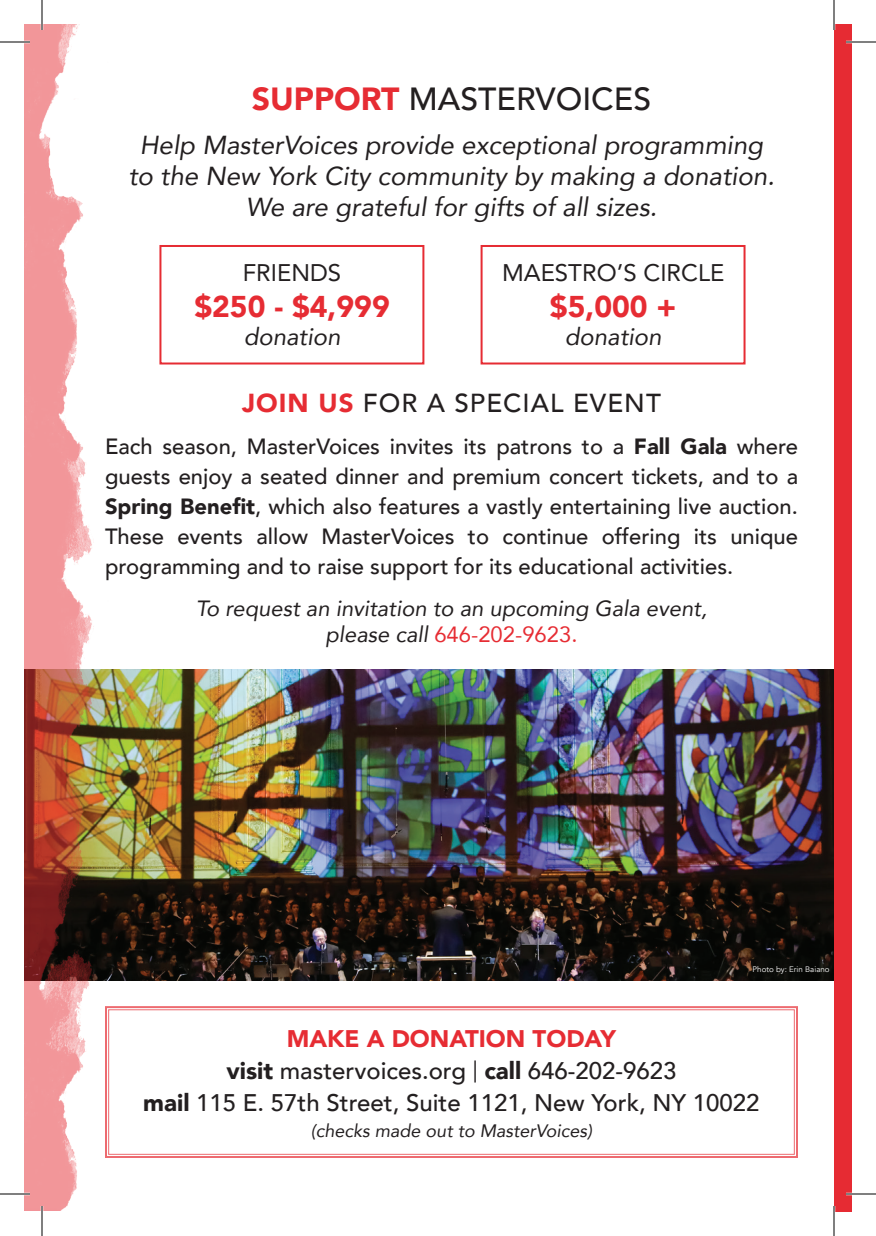
<style>
.page{position:relative;width:876px;height:1236px;background:#fff}
.page>*{position:absolute;margin:0;border:0;box-sizing:border-box;transform-origin:0 0}
.Normal__Web{font:500 32px "Avenir";color:#231f20}
.t1{font:900 30px "Avenir";color:#e62c33}
.t2{font:italic 26px "Avenir";color:#231f20}
.t3{font:500 26px "Avenir";letter-spacing:.04em;color:#231f20}
.t4{font:500 24px "Avenir";color:#231f20}
.t5{font:24px "Avenir";color:#231f20}
.t6{font:900 24px "Avenir";color:#e62c33}
.t7{font:italic 24px "Avenir";color:#231f20}
.t8{font:500 22px/30px "Avenir";color:#231f20;text-align:justify}
.t9{font:italic 22px "Avenir";color:#231f20}
.t10{font:22px "Avenir";color:#e62c33}
.t11{font:italic 18px "Avenir";color:#231f20}
.t12{font:8px "Avenir";color:#fff}
.s1{font-weight:900;color:#e62c33}
.s2{font-weight:900}
.s3{font-style:italic;color:#231f20}
.s4{font-weight:400;font-size:22px}
</style>
<div class="page">
<img style="left:188px;top:670px;width:646px;height:310px">
<div style="left:834px;top:24px;width:18px;height:1188px;background:#e62b33"></div>
<img style="left:24px;top:24px;width:164px;height:1187px">
<svg style="left:104px;top:1005px;width:694px;height:154px"></svg>
<div style="left:159px;top:245px;width:265px;height:120px;background:#fff;border:2px solid #e62c33"></div>
<div style="left:481px;top:245px;width:265px;height:120px;background:#fff;border:2px solid #e62c33"></div>
<hr style="left:0;top:41px;width:30px;height:2px;background:#fff">
<hr style="left:846px;top:41px;width:30px;height:2px;background:#fff">
<hr style="left:0;top:1193px;width:30px;height:2px;background:#fff">
<hr style="left:846px;top:1193px;width:30px;height:2px;background:#fff">
<hr style="left:41px;top:0;width:2px;height:30px;background:#fff">
<hr style="left:41px;top:1206px;width:2px;height:30px;background:#fff">
<hr style="left:0;top:42px;width:30px;height:1px;background:#000">
<hr style="left:846px;top:42px;width:30px;height:1px;background:#000">
<hr style="left:0;top:1194px;width:30px;height:1px;background:#000">
<hr style="left:846px;top:1194px;width:30px;height:1px;background:#000">
<hr style="left:42px;top:0;width:1px;height:30px;background:#000">
<hr style="left:42px;top:1206px;width:1px;height:30px;background:#000">
<hr style="left:834px;top:0;width:1px;height:30px;background:#000">
<hr style="left:834px;top:1206px;width:1px;height:30px;background:#000">
<p class="Normal__Web" style="left:252px;top:71px;width:401px"><span class="s1">SUPPORT</span> MASTERVOICES</p>
<p class="t2" style="left:140px;top:129px;width:625px">Help MasterVoices provide exceptional programming</p>
<p class="t2" style="left:128px;top:160px;width:648px">to the New York City community by making a donation.</p>
<p class="t2" style="left:246px;top:191px;width:413px">We are grateful for gifts of all sizes.</p>
<p class="t5" style="left:243px;top:253px;width:100px">FRIENDS</p>
<p class="t1" style="left:194px;top:281px;width:197px">$250 - $4,999</p>
<p class="t7" style="left:244px;top:322px;width:98px">donation</p>
<p class="t5" style="left:502px;top:253px;width:224px">MAESTRO’S CIRCLE</p>
<p class="t1" style="left:550px;top:281px;width:128px">$5,000 +</p>
<p class="t7" style="left:565px;top:322px;width:98px">donation</p>
<p class="t3" style="left:242px;top:380px;width:420px"><span class="s1">JOIN US</span> FOR A SPECIAL EVENT</p>
<p class="t8" style="left:105px;top:430px;width:695px">Each season, MasterVoices invites its patrons to a <span class="s2">Fall Gala</span> where guests enjoy a seated dinner and premium concert tickets, and to a <span class="s2">Spring Benefit</span>, which also features a vastly entertaining live auction.<br>These events allow MasterVoices to continue offering its unique programming and to raise support for its educational activities.</p>
<p class="t9" style="left:196px;top:594px;width:513px">To request an invitation to an upcoming Gala event,</p>
<p class="t10" style="left:326px;top:617px;width:253px"><span class="s3">please call</span> 646-202-9623.</p>
<p class="t12" style="left:753px;top:964px;width:79px">Photo by: Erin Baiano</p>
<p class="t6" style="left:287px;top:1018px;width:331px">MAKE A DONATION TODAY</p>
<p class="t4" style="left:226px;top:1050px;width:452px"><span class="s2">visit</span> mastervoices.org <span class="s4">|</span> <span class="s2">call</span> 646-202-9623</p>
<p class="t4" style="left:143px;top:1082px;width:618px"><span class="s2">mail</span> 115 E. 57th Street, Suite 1121, New York, NY 10022</p>
<p class="t11" style="left:311px;top:1120px;width:283px">(checks made out to MasterVoices)</p>
</div>
